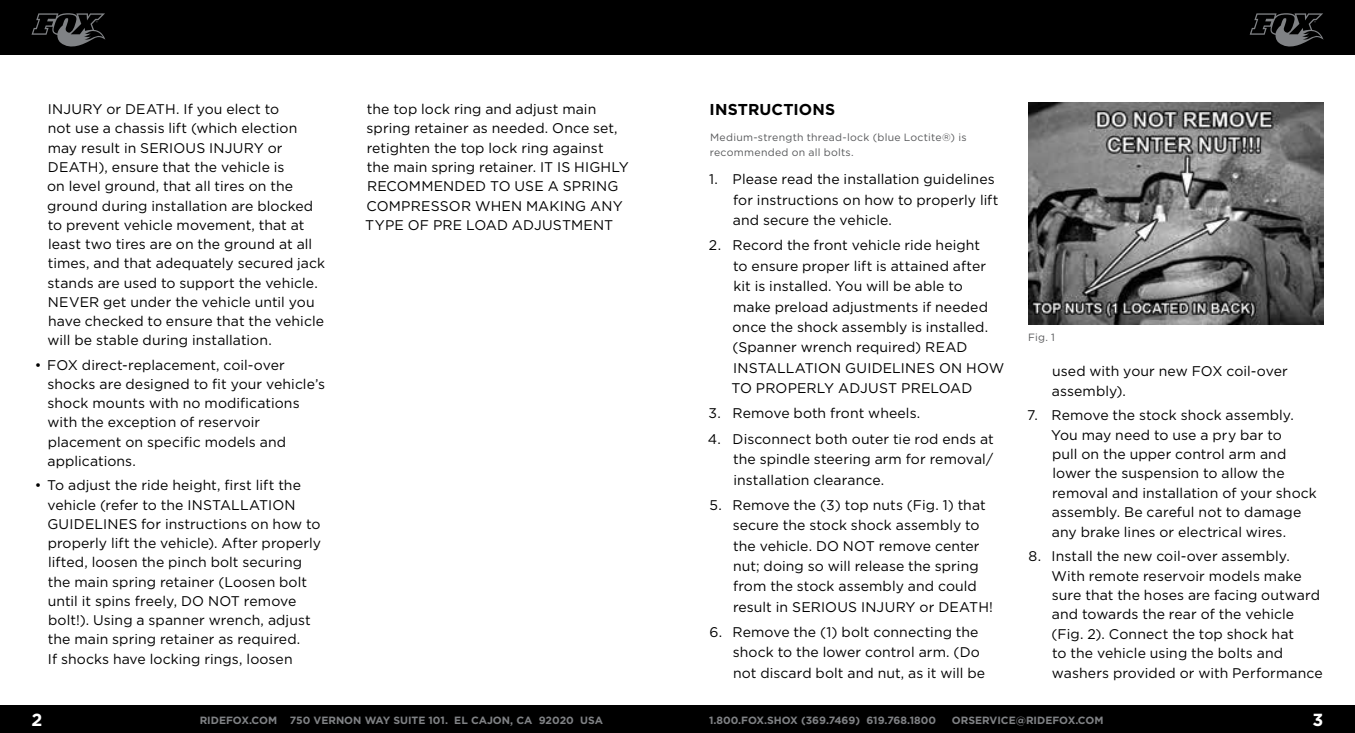
<style>
.page{position:relative;width:1355px;height:733px;background:#fff}
.page>*{position:absolute;margin:0;border:0;box-sizing:border-box;transform-origin:0 0}
.t1{font:700 17.5px "Gotham";color:#fff}
.t2{font:700 15.75px "Gotham";letter-spacing:.01em;color:#000}
.t3{font:14px/19.2px "Gotham";letter-spacing:.005em;color:#000}
.t4{font:700 10.5px "Gotham";color:#808285}
.t5{font:10.5px/15px "Gotham";letter-spacing:.025em;color:#58595b}
</style>
<div class="page">
<img style="left:1028px;top:102px;width:295px;height:222px">
<div style="left:0;top:705px;width:677px;height:27px;background:#000"></div>
<div style="left:662px;top:705px;width:692px;height:27px;background:#000"></div>
<div style="left:662px;top:0;width:692px;height:55px;background:#000"></div>
<div style="left:0;top:0;width:677px;height:55px;background:#000"></div>
<svg style="left:32px;top:13px;width:73px;height:34px"></svg>
<svg style="left:1249px;top:13px;width:74px;height:34px"></svg>
<p class="t3" style="left:47px;top:99px;width:279px">INJURY or DEATH. If you elect to<br>not use a chassis lift (which election may result in SERIOUS INJURY or DEATH), ensure that the vehicle is<br>on level ground, that all tires on the ground during installation are blocked to prevent vehicle movement, that at least two tires are on the ground at all times, and that adequately secured jack stands are used to support the vehicle.<br>NEVER get under the vehicle until you have checked to ensure that the vehicle will be stable during installation.</p>
<p class="t3" style="left:47px;top:355px;width:279px;text-indent:-13px">• FOX direct-replacement, coil-over shocks are designed to fit your vehicle’s shock mounts with no modifications with the exception of reservoir placement on specific models and applications.</p>
<p class="t3" style="left:47px;top:475px;width:275px;text-indent:-13px">• To adjust the ride height, first lift the vehicle (refer to the INSTALLATION GUIDELINES for instructions on how to properly lift the vehicle). After properly lifted, loosen the pinch bolt securing the main spring retainer (Loosen bolt until it spins freely, DO NOT remove bolt!). Using a spanner wrench, adjust the main spring retainer as required.<br>If shocks have locking rings, loosen</p>
<p class="t3" style="left:365px;top:99px;width:265px">the top lock ring and adjust main spring retainer as needed. Once set, retighten the top lock ring against<br>the main spring retainer. IT IS HIGHLY<br>RECOMMENDED TO USE A SPRING<br>COMPRESSOR WHEN MAKING ANY<br>TYPE OF PRE LOAD ADJUSTMENT</p>
<p class="t2" style="left:709px;top:101px;width:127px">INSTRUCTIONS</p>
<p class="t5" style="left:709px;top:129px;width:258px">Medium-strength thread-lock (blue Loctite®) is recommended on all bolts.</p>
<p class="t3" style="left:733px;top:169px;width:267px;line-height:20.3px;text-indent:-24px">1. Please read the installation guidelines for instructions on how to properly lift and secure the vehicle.</p>
<p class="t3" style="left:731px;top:235px;width:274px;line-height:20.3px;text-indent:-23px">2. Record the front vehicle ride height<br>to ensure proper lift is attained after kit is installed. You will be able to<br>make preload adjustments if needed once the shock assembly is installed. (Spanner wrench required) READ INSTALLATION GUIDELINES ON HOW TO PROPERLY ADJUST PRELOAD</p>
<p class="t3" style="left:708px;top:403px;width:213px">3. Remove both front wheels.</p>
<p class="t3" style="left:733px;top:428px;width:262px;line-height:20.3px;text-align:justify;text-indent:-25px">4. Disconnect both outer tie rod ends at the spindle steering arm for removal/ installation clearance.</p>
<p class="t3" style="left:733px;top:494px;width:262px;line-height:20.3px;text-indent:-24px">5. Remove the (3) top nuts (Fig. 1) that secure the stock shock assembly to the vehicle. DO NOT remove center nut; doing so will release the spring from the stock assembly and could result in SERIOUS INJURY or DEATH!</p>
<p class="t3" style="left:733px;top:621px;width:254px;line-height:20.3px;text-indent:-23px">6. Remove the (1) bolt connecting the shock to the lower control arm. (Do not discard bolt and nut, as it will be</p>
<p class="t5" style="left:1028px;top:329px;width:28px">Fig. 1</p>
<p class="t3" style="left:1051px;top:361px;width:237px">used with your new FOX coil-over assembly).</p>
<p class="t3" style="left:1051px;top:405px;width:267px;text-indent:-24px">7. Remove the stock shock assembly.<br>You may need to use a pry bar to<br>pull on the upper control arm and lower the suspension to allow the removal and installation of your shock assembly. Be careful not to damage any brake lines or electrical wires.</p>
<p class="t3" style="left:1051px;top:546px;width:273px;text-indent:-23px">8. Install the new coil-over assembly.<br>With remote reservoir models make sure that the hoses are facing outward and towards the rear of the vehicle (Fig. 2). Connect the top shock hat<br>to the vehicle using the bolts and washers provided or with Performance</p>
<p class="t1" style="left:32px;top:710px;width:12px">2</p>
<p class="t4" style="left:200px;top:713px;width:405px">RIDEFOX.COM 750 VERNON WAY SUITE 101. EL CAJON, CA 92020 USA</p>
<p class="t4" style="left:709px;top:713px;width:228px">1.800.FOX.SHOX (369.7469) 619.768.1800</p>
<p class="t4" style="left:951px;top:713px;width:153px">ORSERVICE@RIDEFOX.COM</p>
<p class="t1" style="left:1312px;top:710px;width:12px">3</p>
</div>
